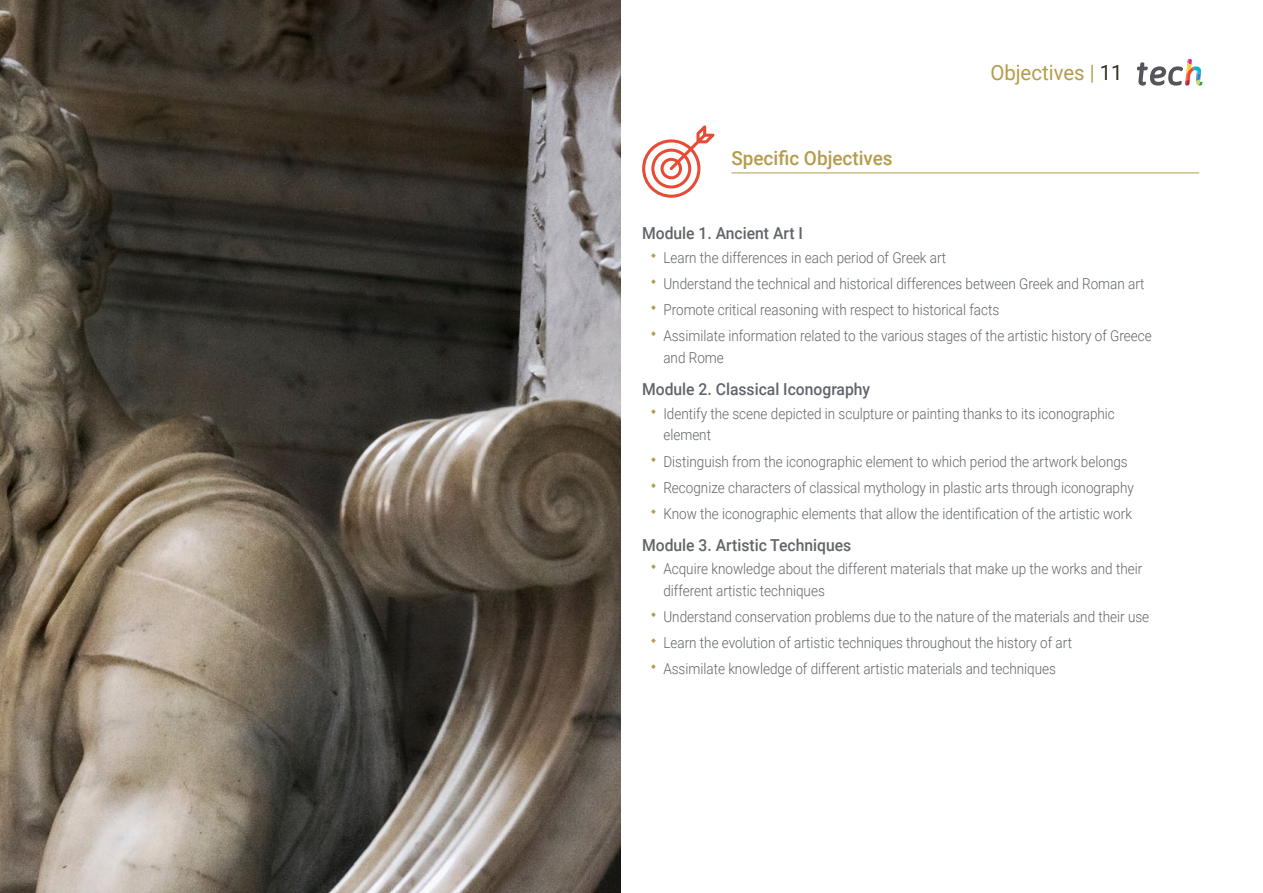
<style>
.page{position:relative;width:1263px;height:893px;background:#fff}
.page>*{position:absolute;margin:0;border:0;box-sizing:border-box;transform-origin:0 0}
.t1{font:21px "Roboto";color:#b49c4b}
.t2{font:500 19.5px "Roboto";color:#b49c4b}
.t3{font:500 16.5px "Roboto";color:#61646a;scale:.95 1}
.t4{font:300 15px/26px "Roboto";color:#61646a;scale:.9 1}
.s1{color:#312e20}
</style>
<div class="page">
<hr style="left:731px;top:173px;width:468px;height:1px;background:#b49c4b">
<svg style="left:642px;top:125px;width:72px;height:73px"></svg>
<img style="left:0;top:0;width:621px;height:893px">
<svg style="left:1137px;top:59px;width:65px;height:27px"></svg>
<h2 class="t2" style="left:731px;top:144px;width:163px">Specific Objectives</h2>
<h1 class="t1" style="left:990px;top:57px;width:134px">Objectives | <span class="s1">11</span></h1>
<p class="t3" style="left:642px;top:222px;width:171px">Module 1. Ancient Art I</p>
<p class="t4" style="left:663px;top:244px;width:544px">Learn the differences in each period of Greek art<br>Understand the technical and historical differences between Greek and Roman art Promote critical reasoning with respect to historical facts<br>Assimilate information related to the various stages of the artistic history of Greece</p>
<p class="t4" style="left:663px;top:344px;width:69px">and Rome</p>
<p class="t3" style="left:642px;top:377px;width:242px">Module 2. Classical Iconography</p>
<p class="t4" style="left:663px;top:402px;width:503px;line-height:21.8px">Identify the scene depicted in sculpture or painting thanks to its iconographic element</p>
<p class="t4" style="left:663px;top:448px;width:524px">Distinguish from the iconographic element to which period the artwork belongs<br>Recognize characters of classical mythology in plastic arts through iconography<br>Know the iconographic elements that allow the identification of the artistic work</p>
<p class="t3" style="left:642px;top:533px;width:222px">Module 3. Artistic Techniques</p>
<p class="t4" style="left:663px;top:558px;width:534px;line-height:21.8px">Acquire knowledge about the different materials that make up the works and their different artistic techniques</p>
<p class="t4" style="left:663px;top:603px;width:541px">Understand conservation problems due to the nature of the materials and their use<br>Learn the evolution of artistic techniques throughout the history of art<br>Assimilate knowledge of different artistic materials and techniques</p>
</div>
